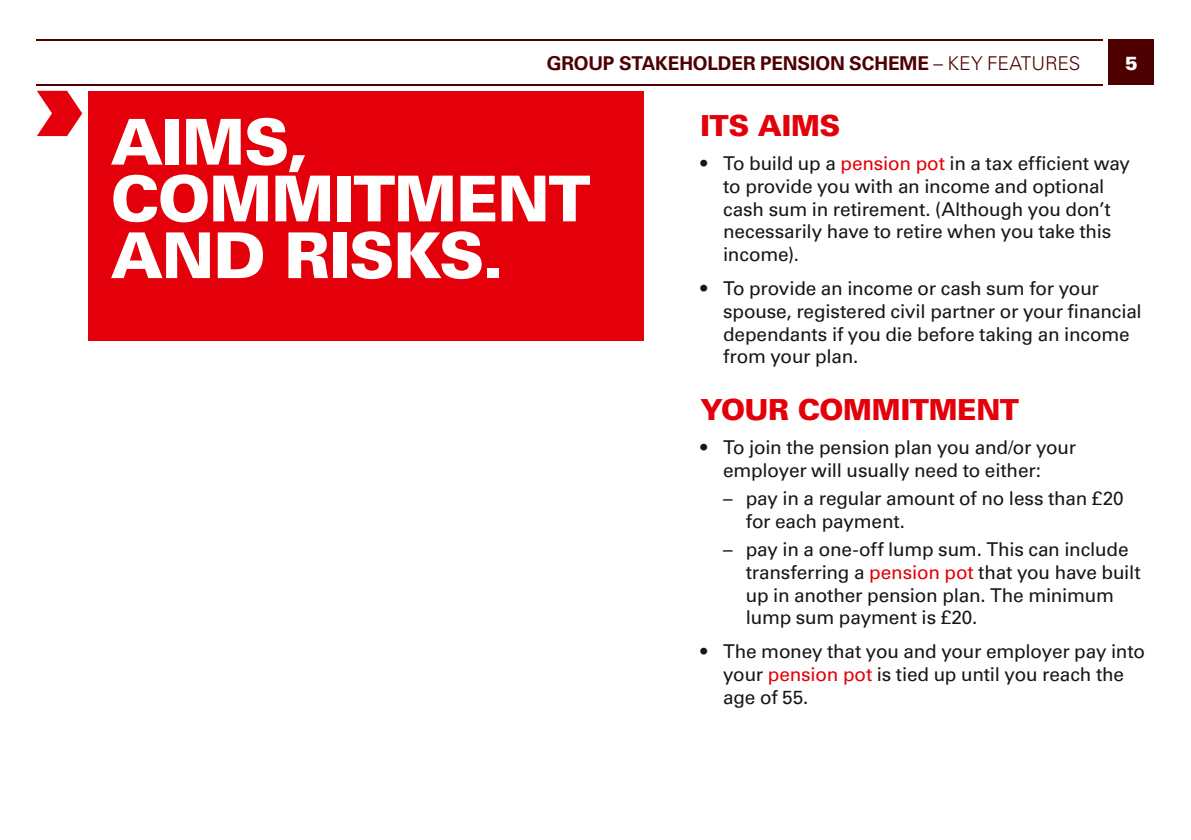
<style>
.page{position:relative;width:1191px;height:840px;background:#fff}
.page>*{position:absolute;margin:0;border:0;box-sizing:border-box;transform-origin:0 0}
.t1{font:900 63.2px/56.6px "Univers LT";letter-spacing:-.02em;color:#fff}
.t2{font:900 29px "Univers LT";letter-spacing:-.015em;color:#e3000a}
.t3{font:19px/22.6px "Univers LT";letter-spacing:-.01em;color:#181715}
.t4{font:700 19px "Univers LT";letter-spacing:-.01em;color:#4e0000}
.t5{font:900 19px "Univers LT";color:#fff}
.s1{font-weight:300}
.s2{color:#e3000a}
</style>
<div class="page">
<svg style="left:37px;top:91px;width:45px;height:45px"></svg>
<div style="left:88px;top:91px;width:555px;height:249px;background:#e3000a"></div>
<div style="left:1108px;top:40px;width:46px;height:45px;background:#4e0000"></div>
<hr style="left:37px;top:40px;width:1066px;height:1px;background:#4e0000">
<hr style="left:37px;top:84px;width:1066px;height:1px;background:#4e0000">
<p class="t4" style="left:547px;top:56px;width:535px">GROUP STAKEHOLDER PENSION SCHEME <span class="s1">– KEY FEATURES</span></p>
<p class="t5" style="left:1125px;top:56px;width:14px">5</p>
<h1 class="t1" style="left:111px;top:121px;width:481px">AIMS,<br>COMMITMENT<br>AND RISKS.</h1>
<h2 class="t2" style="left:700px;top:115px;width:142px">ITS AIMS</h2>
<p class="t3" style="left:723px;top:154px;width:408px;text-indent:-23px">• To build up a <span class="s2">pension pot</span> in a tax efficient way to provide you with an income and optional cash sum in retirement. (Although you don’t necessarily have to retire when you take this income).</p>
<p class="t3" style="left:723px;top:279px;width:420px;text-indent:-23px">• To provide an income or cash sum for your spouse, registered civil partner or your financial dependants if you die before taking an income from your plan.</p>
<h2 class="t2" style="left:700px;top:399px;width:320px">YOUR COMMITMENT</h2>
<p class="t3" style="left:723px;top:437px;width:354px;text-indent:-23px">• To join the pension plan you and/or your employer will usually need to either:</p>
<p class="t3" style="left:746px;top:488px;width:379px;text-indent:-23px">– pay in a regular amount of no less than £20 for each payment.</p>
<p class="t3" style="left:746px;top:539px;width:396px;text-indent:-23px">– pay in a one-off lump sum. This can include transferring a <span class="s2">pension pot</span> that you have built up in another pension plan. The minimum lump sum payment is £20.</p>
<p class="t3" style="left:723px;top:641px;width:423px;text-indent:-23px">• The money that you and your employer pay into your <span class="s2">pension pot</span> is tied up until you reach the age of 55.</p>
</div>
